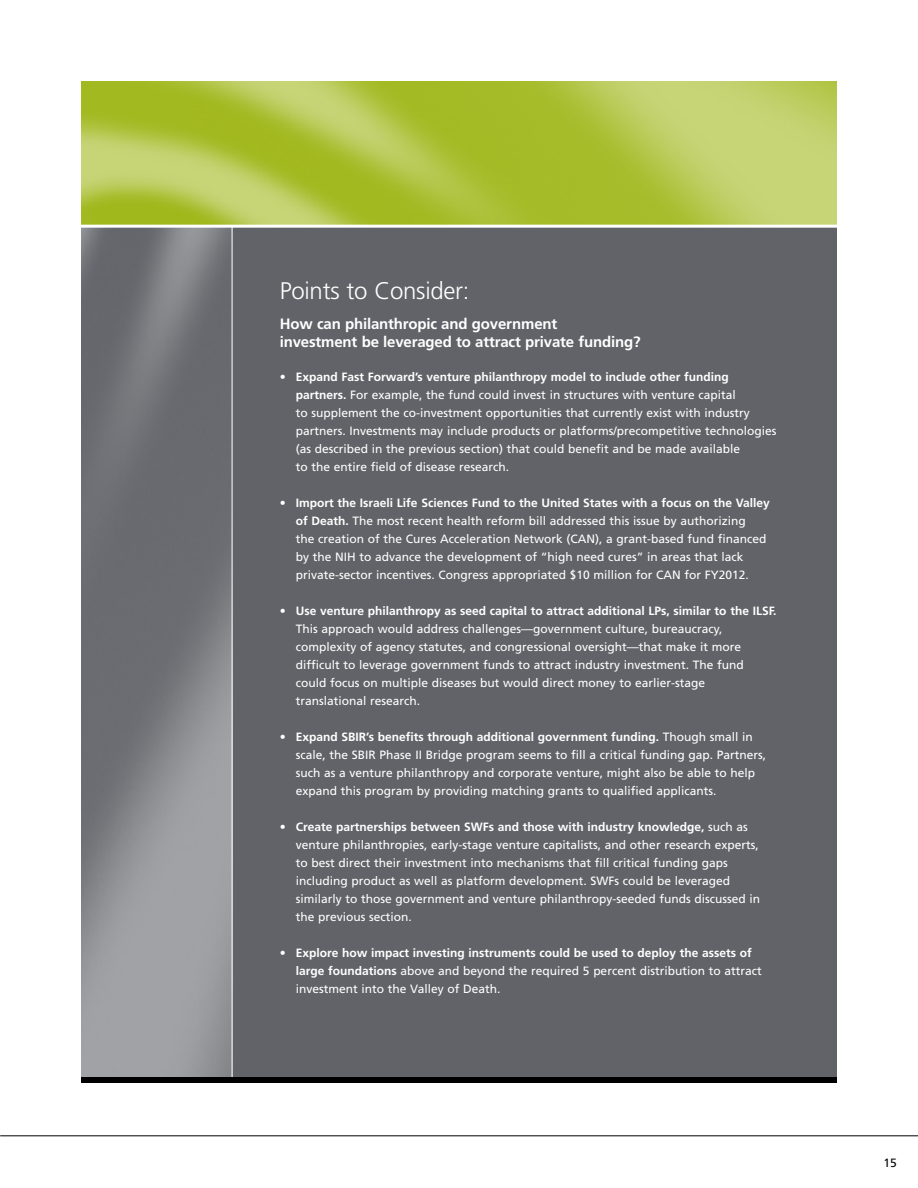
<style>
.page{position:relative;width:918px;height:1188px;background:#fff}
.page>*{position:absolute;margin:0;border:0;box-sizing:border-box;transform-origin:0 0}
.t1{font:300 24px "Frutiger";letter-spacing:-.01em;color:#fff}
.t2{font:700 15px/18px "Frutiger";letter-spacing:-.01em;color:#fff}
.t3{font:12px/18px "Frutiger";color:#fff}
.t4{font:12px "Frutiger";color:#000}
.s1{font-weight:700}
</style>
<div class="page">
<div style="left:81px;top:81px;width:756px;height:999px;background:#616368"></div>
<hr style="left:0;top:1136px;width:918px;height:1px;background:#000">
<img style="left:81px;top:81px;width:756px;height:144px">
<img style="left:81px;top:228px;width:151px;height:849px">
<hr style="left:232px;top:226px;width:1px;height:901px;background:#fff">
<div style="left:81px;top:1077px;width:756px;height:6px;background:#000"></div>
<hr style="left:64px;top:225px;width:854px;height:3px;background:#fff">
<h1 class="t1" style="left:280px;top:280px;width:191px">Points to Consider:</h1>
<p class="t2" style="left:280px;top:315px;width:362px">How can philanthropic and government<br>investment be leveraged to attract private funding?</p>
<p class="t3" style="left:296px;top:369px;width:482px;text-indent:-16px">• <span class="s1">Expand Fast Forward’s venture philanthropy model to include other funding partners.</span> For example, the fund could invest in structures with venture capital<br>to supplement the co-investment opportunities that currently exist with industry partners. Investments may include products or platforms/precompetitive technologies (as described in the previous section) that could benefit and be made available<br>to the entire field of disease research.</p>
<p class="t3" style="left:296px;top:495px;width:475px;text-indent:-16px">• <span class="s1">Import the Israeli Life Sciences Fund to the United States with a focus on the Valley of Death.</span> The most recent health reform bill addressed this issue by authorizing<br>the creation of the Cures Acceleration Network (CAN), a grant-based fund financed by the NIH to advance the development of “high need cures” in areas that lack private-sector incentives. Congress appropriated $10 million for CAN for FY2012.</p>
<p class="t3" style="left:296px;top:603px;width:482px;text-indent:-16px">• <span class="s1">Use venture philanthropy as seed capital to attract additional LPs, similar to the ILSF.<br></span>This approach would address challenges—government culture, bureaucracy, complexity of agency statutes, and congressional oversight—that make it more difficult to leverage government funds to attract industry investment. The fund could focus on multiple diseases but would direct money to earlier-stage translational research.</p>
<p class="t3" style="left:296px;top:729px;width:472px;text-indent:-16px">• <span class="s1">Expand SBIR’s benefits through additional government funding.</span> Though small in scale, the SBIR Phase II Bridge program seems to fill a critical funding gap. Partners, such as a venture philanthropy and corporate venture, might also be able to help expand this program by providing matching grants to qualified applicants.</p>
<p class="t3" style="left:296px;top:819px;width:466px;text-indent:-16px">• <span class="s1">Create partnerships between SWFs and those with industry knowledge,</span> such as venture philanthropies, early-stage venture capitalists, and other research experts, to best direct their investment into mechanisms that fill critical funding gaps including product as well as platform development. SWFs could be leveraged similarly to those government and venture philanthropy-seeded funds discussed in the previous section.</p>
<p class="t3" style="left:296px;top:945px;width:467px;text-indent:-16px">• <span class="s1">Explore how impact investing instruments could be used to deploy the assets of large foundations</span> above and beyond the required 5 percent distribution to attract investment into the Valley of Death.</p>
<p class="t4" style="left:883px;top:1158px;width:15px">15</p>
</div>
